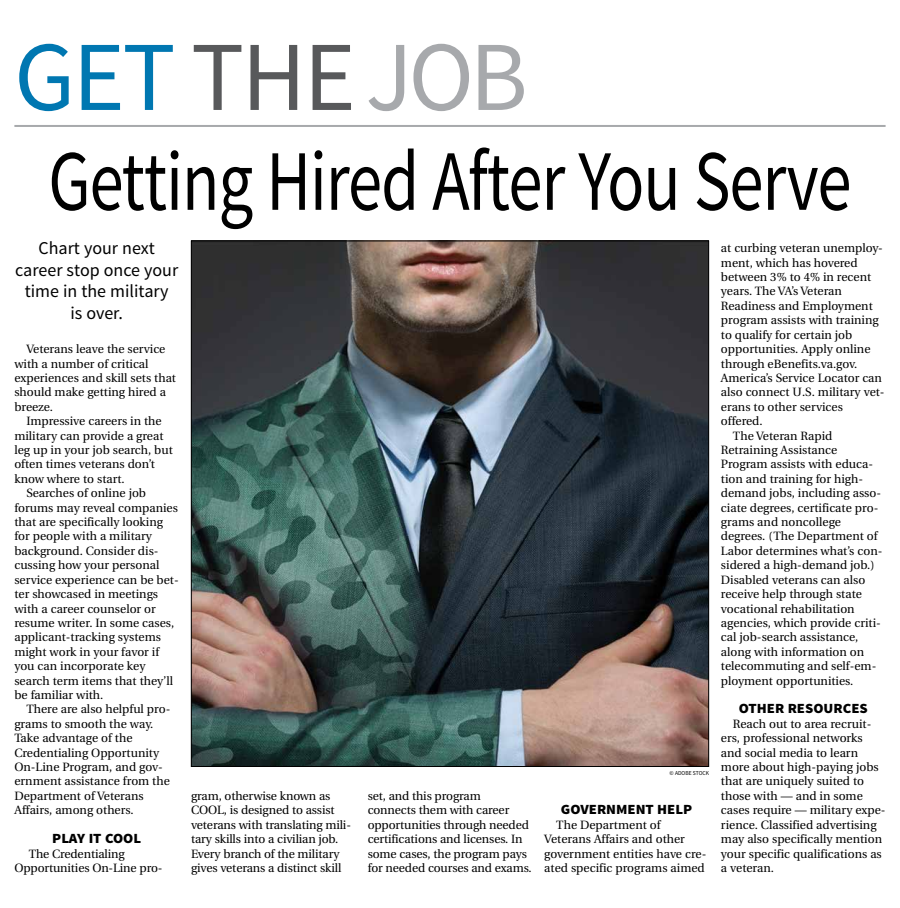
<style>
.page{position:relative;width:900px;height:908px;background:#fff}
.page>*{position:absolute;margin:0;border:0;box-sizing:border-box;transform-origin:0 0}
.t1{font:99px "Source Sans Pro";letter-spacing:-.02em;color:#0077b1}
.t2{font:86px "Source Sans Pro";letter-spacing:-.015em;color:#000;scale:.8 1}
.t3{font:18px/21.6px "Source Sans Pro";color:#000;text-align:center}
.t4{font:900 14px "Source Sans Pro";color:#000;scale:1.05 1}
.t5{font:12px/14.4px "Utopia";color:#000}
.t6{font:6px "Source Sans Pro";color:#000;scale:.95 1}
.s1{color:#58595b}
.s2{color:#a7a9ac}
</style>
<div class="page">
<hr style="left:14px;top:125px;width:872px;height:2px;background:#a7a9ac">
<img style="left:193px;top:242px;width:514px;height:522px">
<h1 class="t1" style="left:14px;top:16px;width:515px">GET <span class="s1">THE</span><span class="s2">JOB</span></h1>
<h2 class="t2" style="left:48px;top:128px;width:1005px">Getting Hired After You Serve</h2>
<h3 class="t3" style="left:15px;top:238px;width:165px">Chart your next career stop once your time in the military<br>is over.</h3>
<p class="t5" style="left:14px;top:342px;width:163px;text-indent:12px">Veterans leave the service with a number of critical experiences and skill sets that should make getting hired a breeze.</p>
<p class="t5" style="left:26px;top:414px;width:137px">Impressive careers in the</p>
<p class="t5" style="left:14px;top:428px;width:151px">military can provide a great</p>
<p class="t5" style="left:14px;top:443px;width:160px">leg up in your job search, but</p>
<p class="t5" style="left:14px;top:457px;width:142px">often times veterans don’t</p>
<p class="t5" style="left:14px;top:471px;width:112px">know where to start.</p>
<p class="t5" style="left:26px;top:486px;width:121px">Searches of online job</p>
<p class="t5" style="left:14px;top:500px;width:165px">forums may reveal companies</p>
<p class="t5" style="left:14px;top:515px;width:150px">that are specifically looking</p>
<p class="t5" style="left:14px;top:529px;width:139px">for people with a military</p>
<p class="t5" style="left:14px;top:543px;width:146px">background. Consider dis-</p>
<p class="t5" style="left:14px;top:558px;width:147px">cussing how your personal</p>
<p class="t5" style="left:14px;top:572px;width:166px">service experience can be bet-</p>
<p class="t5" style="left:14px;top:587px;width:145px">ter showcased in meetings</p>
<p class="t5" style="left:14px;top:601px;width:143px">with a career counselor or</p>
<p class="t5" style="left:14px;top:615px;width:161px">resume writer. In some cases,</p>
<p class="t5" style="left:14px;top:630px;width:148px">applicant-tracking systems</p>
<p class="t5" style="left:14px;top:644px;width:146px">might work in your favor if</p>
<p class="t5" style="left:14px;top:659px;width:133px">you can incorporate key</p>
<p class="t5" style="left:14px;top:673px;width:160px">search term items that they’ll</p>
<p class="t5" style="left:14px;top:687px;width:91px">be familiar with.</p>
<p class="t5" style="left:26px;top:702px;width:146px">There are also helpful pro-</p>
<p class="t5" style="left:14px;top:716px;width:141px">grams to smooth the way.</p>
<p class="t5" style="left:14px;top:731px;width:120px">Take advantage of the</p>
<p class="t5" style="left:14px;top:745px;width:146px">Credentialing Opportunity</p>
<p class="t5" style="left:14px;top:759px;width:150px">On-Line Program, and gov-</p>
<p class="t5" style="left:14px;top:774px;width:157px">ernment assistance from the</p>
<p class="t5" style="left:14px;top:788px;width:131px">Department of Veterans</p>
<p class="t5" style="left:14px;top:803px;width:121px">Affairs, among others.</p>
<p class="t4" style="left:52px;top:829px;width:86px">PLAY IT COOL</p>
<p class="t5" style="left:14px;top:846px;width:150px;text-indent:14px">The Credentialing<br>Opportunities On-Line pro-</p>
<p class="t5" style="left:721px;top:241px;width:163px">at curbing veteran unemploy-</p>
<p class="t5" style="left:721px;top:255px;width:138px">ment, which has hovered</p>
<p class="t5" style="left:721px;top:270px;width:152px">between 3% to 4% in recent</p>
<p class="t5" style="left:721px;top:284px;width:123px">years. The VA’s Veteran</p>
<p class="t5" style="left:721px;top:299px;width:153px">Readiness and Employment</p>
<p class="t5" style="left:721px;top:313px;width:159px">program assists with training</p>
<p class="t5" style="left:721px;top:327px;width:133px">to qualify for certain job</p>
<p class="t5" style="left:721px;top:342px;width:151px">opportunities. Apply online</p>
<p class="t5" style="left:721px;top:356px;width:138px">through eBenefits.va.gov.</p>
<p class="t5" style="left:721px;top:371px;width:163px">America’s Service Locator can</p>
<p class="t5" style="left:721px;top:385px;width:165px">also connect U.S. military vet-</p>
<p class="t5" style="left:721px;top:399px;width:123px">erans to other services</p>
<p class="t5" style="left:721px;top:414px;width:43px">offered.</p>
<p class="t5" style="left:733px;top:428px;width:101px">The Veteran Rapid</p>
<p class="t5" style="left:721px;top:443px;width:118px">Retraining Assistance</p>
<p class="t5" style="left:721px;top:457px;width:154px">Program assists with educa-</p>
<p class="t5" style="left:721px;top:471px;width:144px">tion and training for high-</p>
<p class="t5" style="left:721px;top:486px;width:162px">demand jobs, including asso-</p>
<p class="t5" style="left:721px;top:500px;width:159px">ciate degrees, certificate pro-</p>
<p class="t5" style="left:721px;top:515px;width:122px">grams and noncollege</p>
<p class="t5" style="left:721px;top:529px;width:158px">degrees. (The Department of</p>
<p class="t5" style="left:721px;top:543px;width:163px">Labor determines what’s con-</p>
<p class="t5" style="left:721px;top:558px;width:155px">sidered a high-demand job.)</p>
<p class="t5" style="left:721px;top:572px;width:146px">Disabled veterans can also</p>
<p class="t5" style="left:721px;top:587px;width:143px">receive help through state</p>
<p class="t5" style="left:721px;top:601px;width:135px">vocational rehabilitation</p>
<p class="t5" style="left:721px;top:615px;width:162px">agencies, which provide criti-</p>
<p class="t5" style="left:721px;top:630px;width:139px">cal job-search assistance,</p>
<p class="t5" style="left:721px;top:644px;width:145px">along with information on</p>
<p class="t5" style="left:721px;top:659px;width:157px">telecommuting and self-em-</p>
<p class="t5" style="left:721px;top:673px;width:134px">ployment opportunities.</p>
<p class="t4" style="left:739px;top:699px;width:124px">OTHER RESOURCES</p>
<p class="t5" style="left:721px;top:716px;width:166px;text-indent:12px">Reach out to area recruit&shy;ers, professional networks and social media to learn more about high-paying jobs that are uniquely suited to those with — and in some cases require — military expe&shy;rience. Classified advertising may also specifically mention your specific qualifications as a veteran.</p>
<p class="t6" style="left:670px;top:769px;width:43px">© ADOBE STOCK</p>
<p class="t5" style="left:191px;top:788px;width:162px">gram, otherwise known as<br>COOL, is designed to assist veterans with translating mili&shy;tary skills into a civilian job.<br>Every branch of the military gives veterans a distinct skill</p>
<p class="t5" style="left:368px;top:788px;width:166px">set, and this program connects them with career opportunities through needed certifications and licenses. In some cases, the program pays for needed courses and exams.</p>
<p class="t4" style="left:561px;top:800px;width:127px">GOVERNMENT HELP</p>
<p class="t5" style="left:544px;top:817px;width:164px;text-indent:12px">The Department of<br>Veterans Affairs and other government entities have cre&shy;ated specific programs aimed</p>
</div>
